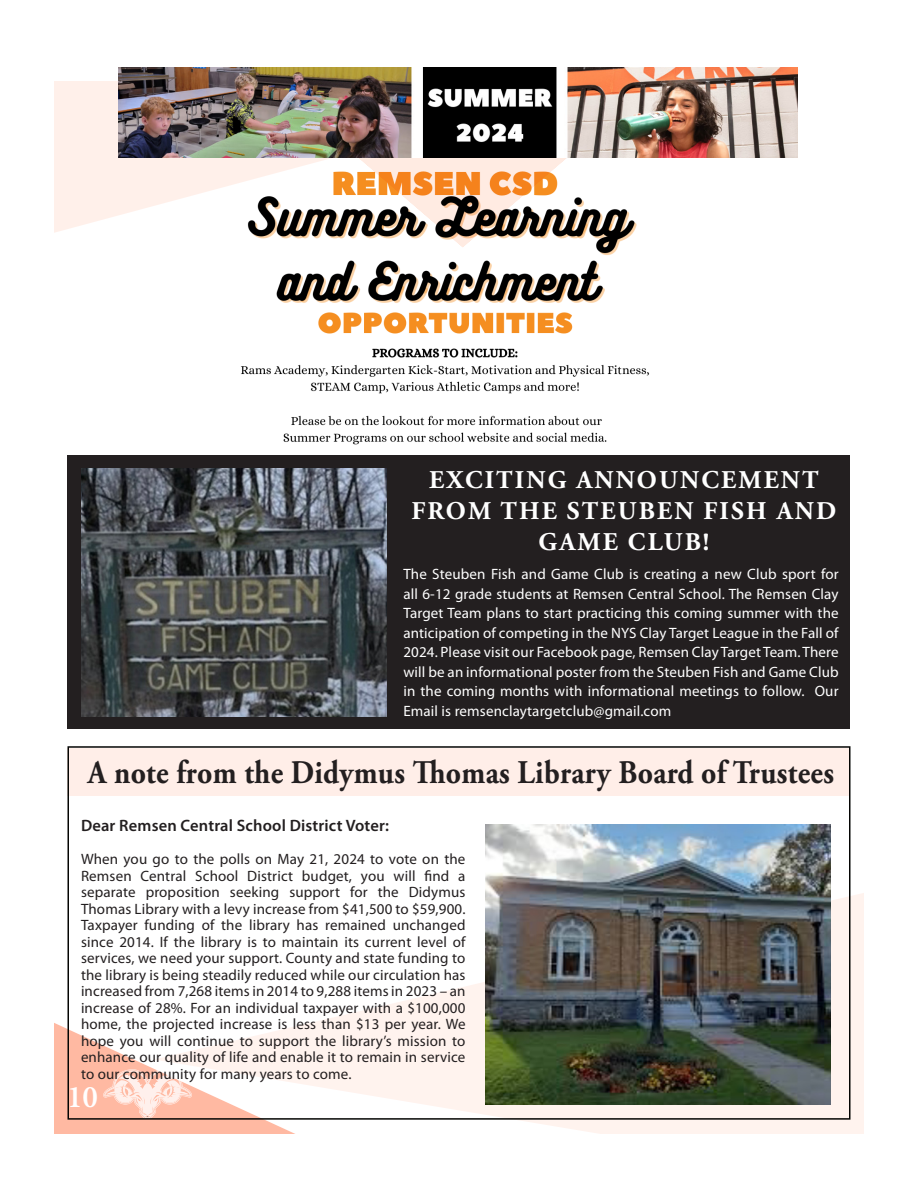
<style>
.page{position:relative;width:918px;height:1188px;background:#fff}
.page>*{position:absolute;margin:0;border:0;box-sizing:border-box;transform-origin:0 0}
.Paragraph_Style_4{font:700 33px "Adobe Garamond Pro";letter-spacing:.01em;color:#231f20;scale:.9 1}
.t1{font:600 31.5px "Minion Pro";color:#fff}
.t2{font:700 25.5px/30.6px "Adobe Garamond Pro";letter-spacing:.085em;color:#fff;text-align:center}
.Body_Text{font:600 16.5px "Myriad Pro";letter-spacing:.01em;color:#231f20}
.Body_Text-2{font:15px/16.5px "Myriad Pro";letter-spacing:.01em;color:#231f20;text-align:justify}
.Body_Text-3{font:15px/19.5px "Myriad Pro";letter-spacing:.01em;color:#fff;text-align:justify}
</style>
<div class="page">
<svg style="left:54px;top:81px;width:744px;height:152px;fill:#fff0ea"></svg>
<svg style="left:54px;top:868px;width:810px;height:266px"></svg>
<img style="left:139px;top:166px;width:612px;height:279px">
<img style="left:119px;top:67px;width:678px;height:91px">
<div style="left:68px;top:748px;width:782px;height:48px;background:#ffeee8"></div>
<div style="left:68px;top:746px;width:782px;height:374px;border:2px solid #040503"></div>
<div style="left:68px;top:456px;width:782px;height:273px;background:#231f20"></div>
<img style="left:81px;top:468px;width:306px;height:248px">
<img style="left:485px;top:825px;width:346px;height:279px">
<p class="t2" style="left:412px;top:465px;width:426px">EXCITING ANNOUNCEMENT<br>FROM THE STEUBEN FISH AND<br>GAME CLUB!</p>
<p class="Body_Text-3" style="left:403px;top:565px;width:437px">The Steuben Fish and Game Club is creating a new Club sport for all 6-12 grade students at Remsen Central School. The Remsen Clay Target Team plans to start practicing this coming summer with the anticipation of competing in the NYS Clay Target League in the Fall of 2024. Please visit our Facebook page, Remsen Clay Target Team. There will be an informational poster from the Steuben Fish and Game Club in the coming months with informational meetings to follow. Our Email is remsenclaytargetclub@gmail.com</p>
<p class="Paragraph_Style_4" style="left:88px;top:753px;width:831px">A note from the Didymus Thomas Library Board of Trustees</p>
<p class="Body_Text" style="left:81px;top:816px;width:310px">Dear Remsen Central School District Voter:</p>
<p class="Body_Text-2" style="left:81px;top:851px;width:386px">When you go to the polls on May 21, 2024 to vote on the Remsen Central School District budget, you will find a separate proposition seeking support for the Didymus Thomas Library with a levy increase from $41,500 to $59,900.<br>Taxpayer funding of the library has remained unchanged since 2014. If the library is to maintain its current level of services, we need your support. County and state funding to the library is being steadily reduced while our circulation has increased from 7,268 items in 2014 to 9,288 items in 2023 – an increase of 28%. For an individual taxpayer with a $100,000 home, the projected increase is less than $13 per year. We hope you will continue to support the library’s mission to enhance our quality of life and enable it to remain in service to our community for many years to come.</p>
<h2 class="t1" style="left:67px;top:1075px;width:33px">10</h2>
</div>
